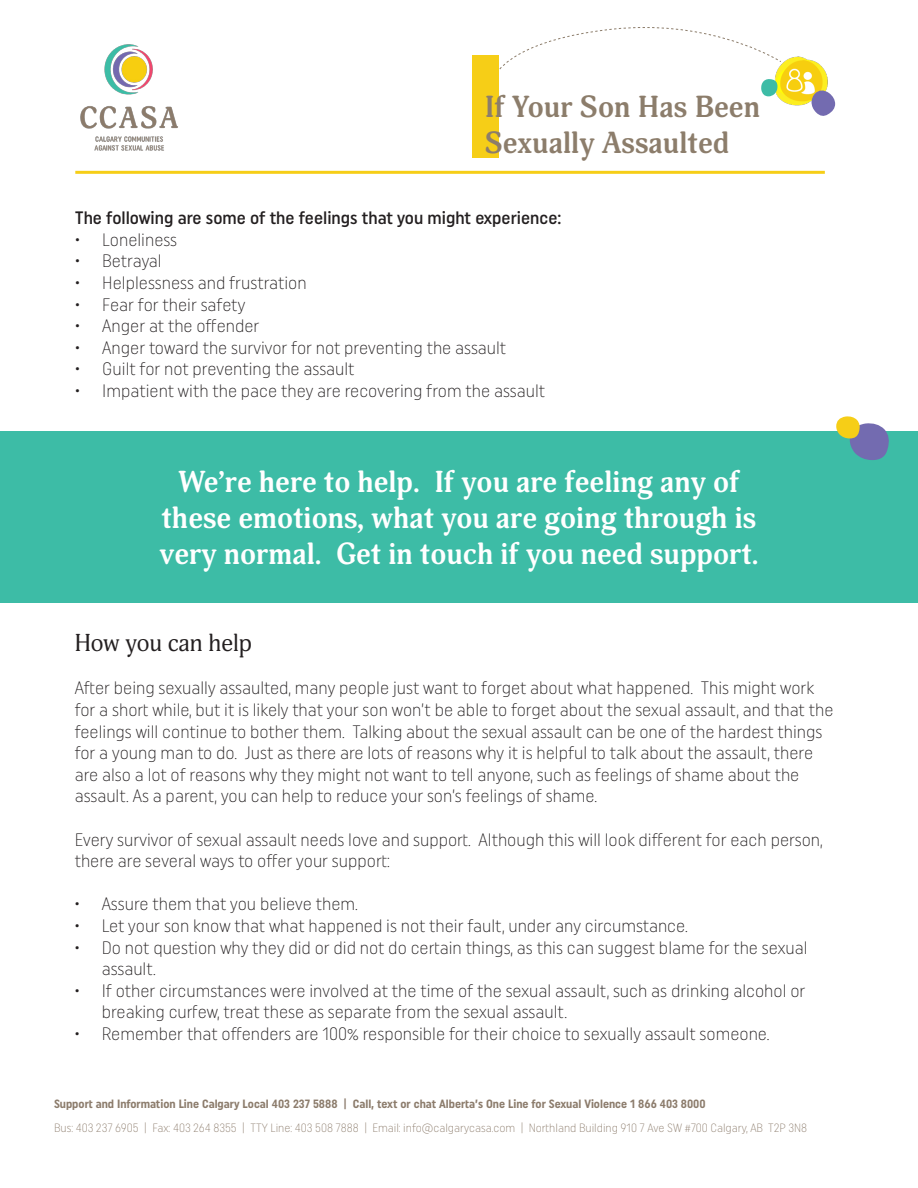
<style>
.page{position:relative;width:918px;height:1188px;background:#fff}
.page>*{position:absolute;margin:0;border:0;box-sizing:border-box;transform-origin:0 0}
.t1{font:900 condensed 145.95px "Uniform";color:#f6ce17}
.t2{font:700 30.15px/36.2px "Adonis";color:#8c7d6b}
.t3{font:700 30px/36px "Adonis";color:#fff;text-align:center}
.t4{font:24px "Adonis";color:#231f20}
.t5{font:300 condensed 18px/21.6px "Uniform";color:#231f20}
.t6{font:500 condensed 18px "Uniform";color:#231f20}
.t7{font:300 condensed 12px "Uniform";color:#8c7c6c}
.t8{font:700 condensed 12px "Uniform";color:#8c7c6c}
</style>
<div class="page">
<img style="left:767px;top:56px;width:61px;height:50px">
<img style="left:75px;top:44px;width:130px;height:127px">
<svg style="left:495px;top:27px;width:286px;height:69px"></svg>
<svg style="left:812px;top:89px;width:23px;height:27px"></svg>
<hr style="left:75px;top:171px;width:750px;height:3px;background:#f6ce17">
<div style="left:0;top:431px;width:918px;height:172px;background:#3dbca6"></div>
<svg style="left:836px;top:416px;width:53px;height:44px"></svg>
<h1 class="t1" style="left:464px;top:19px;width:44px">I</h1>
<h2 class="t2" style="left:484px;top:89px;width:277px">If Your Son Has Been<br>Sexually Assaulted</h2>
<p class="t6" style="left:75px;top:207px;width:488px">The following are some of the feelings that you might experience:</p>
<p class="t5" style="left:75px;top:228px;width:103px">• Loneliness</p>
<p class="t5" style="left:75px;top:250px;width:88px">• Betrayal</p>
<p class="t5" style="left:75px;top:271px;width:233px">• Helplessness and frustration</p>
<p class="t5" style="left:75px;top:293px;width:172px">• Fear for their safety</p>
<p class="t5" style="left:75px;top:315px;width:186px">• Anger at the offender</p>
<p class="t5" style="left:75px;top:336px;width:432px">• Anger toward the survivor for not preventing the assault</p>
<p class="t5" style="left:75px;top:358px;width:281px">• Guilt for not preventing the assault</p>
<p class="t5" style="left:75px;top:379px;width:471px">• Impatient with the pace they are recovering from the assault</p>
<p class="t3" style="left:159px;top:464px;width:601px">We’re here to help. If you are feeling any of these emotions, what you are going through is very normal. Get in touch if you need support.</p>
<p class="t4" style="left:75px;top:629px;width:179px">How you can help</p>
<p class="t5" style="left:75px;top:677px;width:760px">After being sexually assaulted, many people just want to forget about what happened. This might work for a short while, but it is likely that your son won’t be able to forget about the sexual assault, and that the feelings will continue to bother them. Talking about the sexual assault can be one of the hardest things for a young man to do. Just as there are lots of reasons why it is helpful to talk about the assault, there are also a lot of reasons why they might not want to tell anyone, such as feelings of shame about the assault. As a parent, you can help to reduce your son’s feelings of shame.</p>
<p class="t5" style="left:75px;top:828px;width:750px">Every survivor of sexual assault needs love and support. Although this will look different for each person, there are several ways to offer your support:</p>
<p class="t5" style="left:75px;top:893px;width:285px">• Assure them that you believe them.</p>
<p class="t5" style="left:75px;top:915px;width:615px">• Let your son know that what happened is not their fault, under any circumstance.</p>
<p class="t5" style="left:102px;top:936px;width:707px;text-indent:-27px">• Do not question why they did or did not do certain things, as this can suggest blame for the sexual assault.</p>
<p class="t5" style="left:102px;top:979px;width:705px;text-indent:-27px">• If other circumstances were involved at the time of the sexual assault, such as drinking alcohol or breaking curfew, treat these as separate from the sexual assault.</p>
<p class="t5" style="left:75px;top:1023px;width:696px">• Remember that offenders are 100% responsible for their choice to sexually assault someone.</p>
<p class="t8" style="left:54px;top:1097px;width:653px">Support and Information Line Calgary Local 403 237 5888 | Call, text or chat Alberta’s One Line for Sexual Violence 1 866 403 8000</p>
<p class="t7" style="left:54px;top:1121px;width:755px">Bus: 403 237 6905 | Fax: 403 264 8355 | TTY Line: 403 508 7888 | Email: info@calgarycasa.com | Northland Building 910 7 Ave SW #700 Calgary, AB T2P 3N8</p>
</div>
